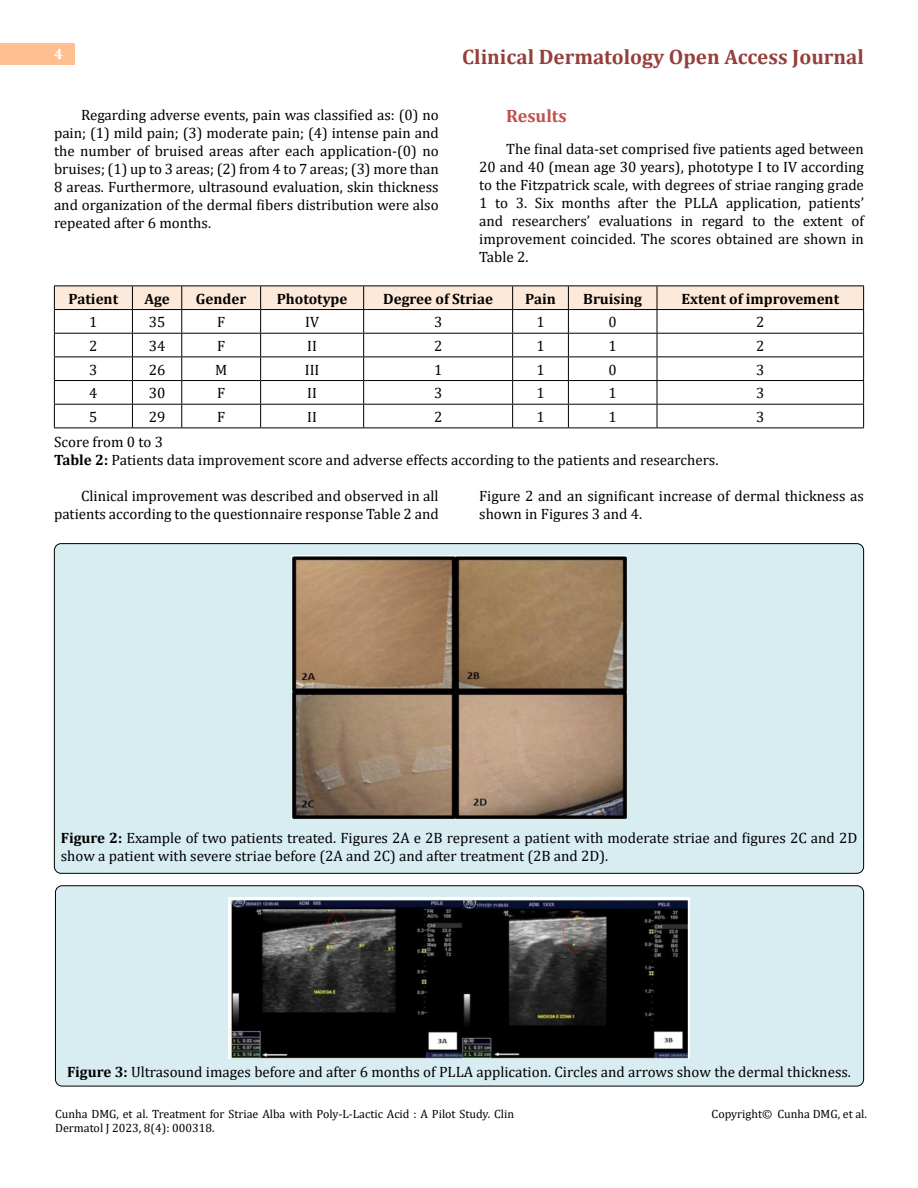
<style>
.page{position:relative;width:918px;height:1188px;background:#fff}
.page>*{position:absolute;margin:0;border:0;box-sizing:border-box;transform-origin:0 0}
.t1{font:700 21px "Cambria";color:#953f3c}
.t2{font:700 18px "Cambria";color:#c0504d}
.t3{font:15px/18px "Cambria";color:#000}
.t4{font:700 15px "Cambria";color:#000}
.t5{font:700 15px "Cambria";color:#fff}
.t6{font:12px/14.4px "Cambria";color:#000}
.s1{font-weight:700}
</style>
<div class="page">
<div style="left:0;top:43px;width:75px;height:21px;background:#ffbf91"></div>
<div style="left:55px;top:886px;width:809px;height:200px;background:#d8edf2;border-radius:7px"></div>
<div style="left:55px;top:885px;width:809px;height:201px;border:1px solid #000;border-radius:7px"></div>
<div style="left:54px;top:544px;width:810px;height:329px;background:#d8edf2;border-radius:7px"></div>
<hr style="left:54px;top:428px;width:78px;height:1px;background:#000">
<hr style="left:132px;top:428px;width:50px;height:1px;background:#000">
<hr style="left:182px;top:428px;width:79px;height:1px;background:#000">
<hr style="left:261px;top:428px;width:103px;height:1px;background:#000">
<hr style="left:364px;top:428px;width:149px;height:1px;background:#000">
<hr style="left:513px;top:428px;width:55px;height:1px;background:#000">
<hr style="left:568px;top:428px;width:89px;height:1px;background:#000">
<hr style="left:657px;top:428px;width:207px;height:1px;background:#000">
<svg style="left:54px;top:286px;width:810px;height:142px"></svg>
<img style="left:291px;top:555px;width:336px;height:264px">
<img style="left:229px;top:897px;width:460px;height:162px">
<p class="t5" style="left:54px;top:44px;width:10px">4</p>
<h1 class="t1" style="left:462px;top:42px;width:403px">Clinical Dermatology Open Access Journal</h1>
<p class="t3" style="left:54px;top:105px;width:386px;text-align:justify;text-indent:27px">Regarding adverse events, pain was classified as: (0) no pain; (1) mild pain; (3) moderate pain; (4) intense pain and the number of bruised areas after each application-(0) no bruises; (1) up to 3 areas; (2) from 4 to 7 areas; (3) more than 8 areas. Furthermore, ultrasound evaluation, skin thickness and organization of the dermal fibers distribution were also repeated after 6 months.</p>
<p class="t2" style="left:506px;top:103px;width:62px">Results</p>
<p class="t3" style="left:479px;top:139px;width:386px;text-align:justify;text-indent:27px">The final data-set comprised five patients aged between 20 and 40 (mean age 30 years), phototype I to IV according to the Fitzpatrick scale, with degrees of striae ranging grade 1 to 3. Six months after the PLLA application, patients’ and researchers’ evaluations in regard to the extent of improvement coincided. The scores obtained are shown in Table 2.</p>
<p class="t4" style="left:69px;top:288px;width:51px">Patient</p>
<p class="t4" style="left:144px;top:288px;width:27px">Age</p>
<p class="t4" style="left:196px;top:288px;width:52px">Gender</p>
<p class="t4" style="left:277px;top:288px;width:72px">Phototype</p>
<p class="t4" style="left:383px;top:288px;width:111px">Degree of Striae</p>
<p class="t4" style="left:525px;top:288px;width:32px">Pain</p>
<p class="t4" style="left:583px;top:288px;width:60px">Bruising</p>
<p class="t4" style="left:682px;top:288px;width:159px">Extent of improvement</p>
<p class="t3" style="left:89px;top:313px;width:10px">1</p>
<p class="t3" style="left:149px;top:313px;width:18px">35</p>
<p class="t3" style="left:217px;top:313px;width:9px">F</p>
<p class="t3" style="left:305px;top:313px;width:15px">IV</p>
<p class="t3" style="left:434px;top:313px;width:10px">3</p>
<p class="t3" style="left:536px;top:313px;width:10px">1</p>
<p class="t3" style="left:609px;top:313px;width:10px">0</p>
<p class="t3" style="left:756px;top:313px;width:10px">2</p>
<p class="t3" style="left:89px;top:337px;width:10px">2</p>
<p class="t3" style="left:149px;top:337px;width:18px">34</p>
<p class="t3" style="left:217px;top:337px;width:9px">F</p>
<p class="t3" style="left:307px;top:337px;width:11px">II</p>
<p class="t3" style="left:434px;top:337px;width:10px">2</p>
<p class="t3" style="left:536px;top:337px;width:10px">1</p>
<p class="t3" style="left:609px;top:337px;width:10px">1</p>
<p class="t3" style="left:756px;top:337px;width:10px">2</p>
<p class="t3" style="left:89px;top:360px;width:10px">3</p>
<p class="t3" style="left:149px;top:360px;width:18px">26</p>
<p class="t3" style="left:215px;top:360px;width:14px">M</p>
<p class="t3" style="left:305px;top:360px;width:16px">III</p>
<p class="t3" style="left:434px;top:360px;width:10px">1</p>
<p class="t3" style="left:536px;top:360px;width:10px">1</p>
<p class="t3" style="left:609px;top:360px;width:10px">0</p>
<p class="t3" style="left:756px;top:360px;width:10px">3</p>
<p class="t3" style="left:89px;top:384px;width:10px">4</p>
<p class="t3" style="left:149px;top:384px;width:18px">30</p>
<p class="t3" style="left:217px;top:384px;width:9px">F</p>
<p class="t3" style="left:307px;top:384px;width:11px">II</p>
<p class="t3" style="left:434px;top:384px;width:10px">3</p>
<p class="t3" style="left:536px;top:384px;width:10px">1</p>
<p class="t3" style="left:609px;top:384px;width:10px">1</p>
<p class="t3" style="left:756px;top:384px;width:10px">3</p>
<p class="t3" style="left:89px;top:408px;width:10px">5</p>
<p class="t3" style="left:149px;top:408px;width:18px">29</p>
<p class="t3" style="left:217px;top:408px;width:9px">F</p>
<p class="t3" style="left:307px;top:408px;width:11px">II</p>
<p class="t3" style="left:434px;top:408px;width:10px">2</p>
<p class="t3" style="left:536px;top:408px;width:10px">1</p>
<p class="t3" style="left:609px;top:408px;width:10px">1</p>
<p class="t3" style="left:756px;top:408px;width:10px">3</p>
<p class="t3" style="left:54px;top:433px;width:666px">Score from 0 to 3<br><span class="s1">Table 2:</span> Patients data improvement score and adverse effects according to the patients and researchers.</p>
<p class="t3" style="left:54px;top:487px;width:386px;text-align:right">Clinical improvement was described and observed in all patients according to the questionnaire response Table 2 and</p>
<p class="t3" style="left:479px;top:487px;width:386px">Figure 2 and an significant increase of dermal thickness as shown in Figures 3 and 4.</p>
<p class="t3" style="left:61px;top:829px;width:798px"><span class="s1">Figure 2:</span> Example of two patients treated. Figures 2A e 2B represent a patient with moderate striae and figures 2C and 2D show a patient with severe striae before (2A and 2C) and after treatment (2B and 2D).</p>
<p class="t3" style="left:67px;top:1063px;width:785px"><span class="s1">Figure 3:</span> Ultrasound images before and after 6 months of PLLA application. Circles and arrows show the dermal thickness.</p>
<p class="t6" style="left:55px;top:1106px;width:460px">Cunha DMG, et al. Treatment for Striae Alba with Poly-L-Lactic Acid : A Pilot Study. Clin<br>Dermatol J 2023, 8(4): 000318.</p>
<p class="t6" style="left:712px;top:1106px;width:157px">Copyright© Cunha DMG, et al.</p>
</div>
